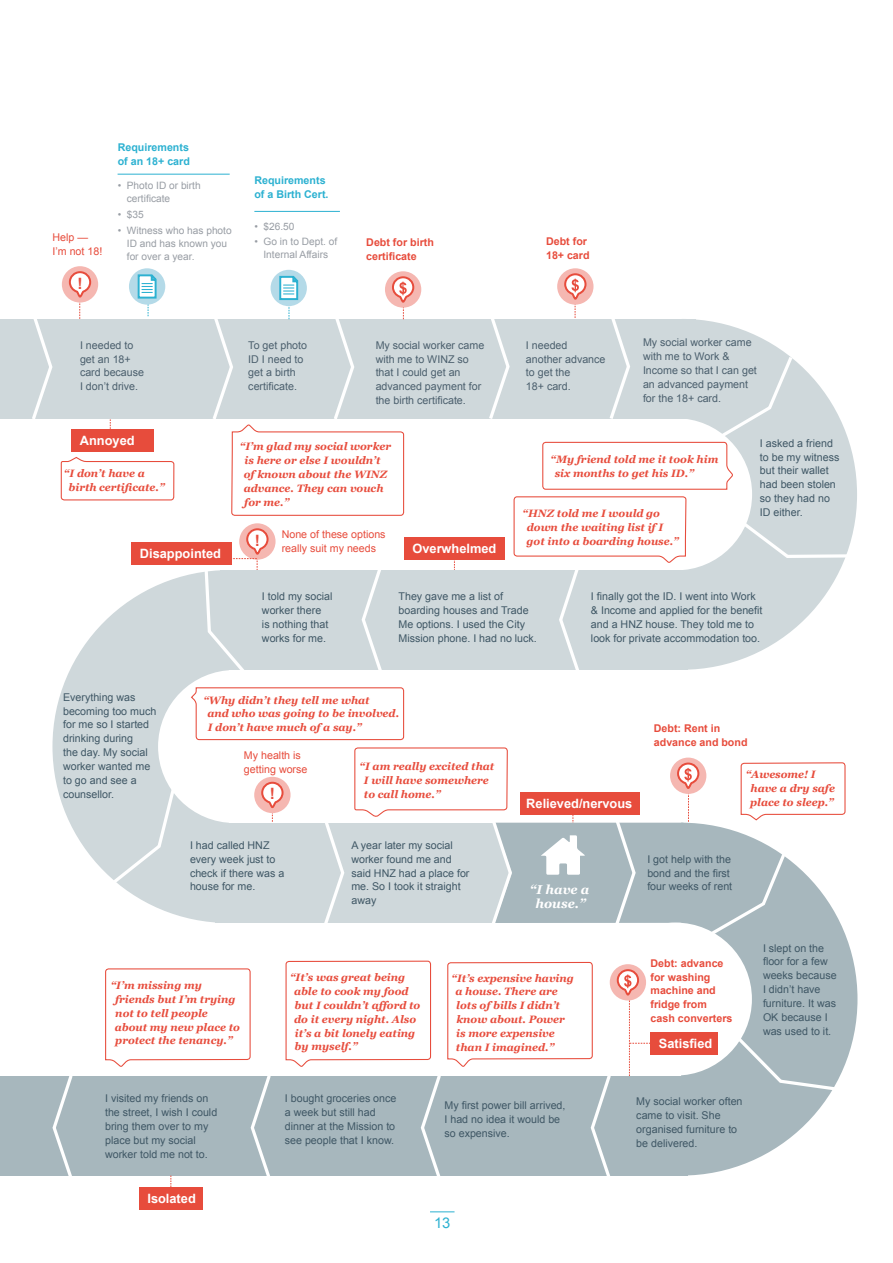
<style>
.page{position:relative;width:893px;height:1263px;background:#fff}
.page>*{position:absolute;margin:0;border:0;box-sizing:border-box;transform-origin:0 0}
.t1{font:700 15.6px "Arial";color:#e74c3c}
.t2{font:14.7px "Arial";color:#2cb1d1}
.t3{font:700 12.75px "Arial";color:#fff}
.t4{font:italic 700 12.75px/14px "Georgia";color:#fff;text-align:center}
.t5{font:10.65px/14px "Arial";color:#3f5765}
.t6{font:italic 700 10.65px/14px "Georgia";color:#e74c3c}
.t7{font:10.65px/14px "Arial";color:#4b5f6d}
.t8{font:700 10.65px/14px "Arial";color:#e74c3c}
.t9{font:10.65px/14px "Arial";color:#e74c3c}
.t10{font:700 10.65px/14px "Arial";color:#2cb1d1}
.t11{font:10.2px/12.8px "Arial";color:#989da4}
</style>
<div class="page">
<div style="left:215px;top:823px;width:472px;height:100px;background:#cfd8db"></div>
<svg style="left:52px;top:574px;width:174px;height:349px;fill:#cfd8db"></svg>
<div style="left:158px;top:670px;width:153px;height:153px;background:#fff;border-radius:50%"></div>
<svg style="left:687px;top:361px;width:170px;height:309px;fill:#cfd8db"></svg>
<div style="left:600px;top:418px;width:152px;height:152px;background:#fff;border-radius:50%"></div>
<svg style="left:686px;top:937px;width:171px;height:238px;fill:#a7b7bd"></svg>
<div style="left:599px;top:922px;width:153px;height:153px;background:#fff;border-radius:50%"></div>
<div style="left:0;top:319px;width:695px;height:100px;background:#cfd8db"></div>
<div style="left:220px;top:570px;width:467px;height:100px;background:#cfd8db"></div>
<div style="left:0;top:1075px;width:687px;height:100px;background:#a7b7bd"></div>
<div style="left:129px;top:268px;width:36px;height:37px;background:#b4dae8;border-radius:50%"></div>
<svg style="left:137px;top:274px;width:21px;height:42px"></svg>
<div style="left:271px;top:270px;width:36px;height:36px;background:#b4dae8;border-radius:50%"></div>
<hr style="left:118px;top:174px;width:112px;height:1px;background:#2cb1d1">
<hr style="left:254px;top:211px;width:86px;height:1px;background:#2cb1d1">
<div style="left:71px;top:429px;width:83px;height:22px;background:#e74c3c"></div>
<div style="left:385px;top:271px;width:36px;height:37px;background:#f5b7b1;border-radius:50%"></div>
<div style="left:557px;top:268px;width:36px;height:37px;background:#f5b7b1;border-radius:50%"></div>
<svg style="left:32px;top:319px;width:21px;height:100px"></svg>
<svg style="left:213px;top:275px;width:202px;height:241px"></svg>
<svg style="left:489px;top:319px;width:21px;height:100px"></svg>
<svg style="left:731px;top:513px;width:124px;height:47px;background:#d6dee0"></svg>
<svg style="left:731px;top:1030px;width:117px;height:64px;background:#b0bfc4"></svg>
<svg style="left:104px;top:779px;width:75px;height:112px;background:#d3dbde"></svg>
<svg style="left:324px;top:823px;width:21px;height:100px"></svg>
<svg style="left:51px;top:1075px;width:25px;height:101px"></svg>
<svg style="left:513px;top:496px;width:174px;height:174px"></svg>
<div style="left:404px;top:537px;width:101px;height:22px;background:#e74c3c"></div>
<div style="left:131px;top:542px;width:101px;height:23px;background:#e74c3c"></div>
<svg style="left:239px;top:523px;width:37px;height:37px"></svg>
<div style="left:62px;top:266px;width:36px;height:36px;background:#f5b7b1;border-radius:50%"></div>
<svg style="left:68px;top:270px;width:24px;height:49px"></svg>
<svg style="left:60px;top:457px;width:115px;height:44px"></svg>
<svg style="left:542px;top:272px;width:253px;height:218px"></svg>
<div style="left:254px;top:777px;width:37px;height:36px;background:#f5b7b1;border-radius:50%"></div>
<svg style="left:260px;top:781px;width:25px;height:41px"></svg>
<div style="left:139px;top:1187px;width:64px;height:22px;background:#e74c3c"></div>
<div style="left:650px;top:1032px;width:68px;height:22px;background:#e74c3c"></div>
<svg style="left:354px;top:747px;width:492px;height:193px"></svg>
<svg style="left:190px;top:527px;width:215px;height:214px"></svg>
<svg style="left:105px;top:968px;width:169px;height:219px"></svg>
<svg style="left:285px;top:960px;width:365px;height:216px"></svg>
<svg style="left:430px;top:1211px;width:24px;height:1px"></svg>
<p class="t9" style="left:52px;top:230px;width:51px">Help —<br>I’m not 18!</p>
<h1 class="t1" style="left:77px;top:273px;width:7px">!</h1>
<p class="t10" style="left:118px;top:140px;width:74px">Requirements of an 18+ card</p>
<p class="t11" style="left:127px;top:180px;width:75px;text-indent:-9px">• Photo ID or birth certificate</p>
<p class="t11" style="left:118px;top:208px;width:28px">• $35</p>
<p class="t11" style="left:127px;top:224px;width:106px;text-indent:-9px">• Witness who has photo<br>ID and has known you for over a year.</p>
<p class="t10" style="left:254px;top:174px;width:76px">Requirements of a Birth Cert.</p>
<p class="t11" style="left:254px;top:220px;width:42px">• $26.50</p>
<p class="t11" style="left:254px;top:236px;width:84px;text-align:center">• Go in to Dept. of<br>Internal Affairs</p>
<p class="t8" style="left:366px;top:235px;width:69px">Debt for birth certificate</p>
<p class="t8" style="left:546px;top:235px;width:45px">Debt for<br>18+ card</p>
<p class="t7" style="left:80px;top:338px;width:66px">I needed to get an 18+ card because<br>I don’t drive.</p>
<p class="t7" style="left:248px;top:338px;width:60px">To get photo<br>ID I need to get a birth certificate.</p>
<p class="t7" style="left:376px;top:338px;width:110px">My social worker came with me to WINZ so that I could get an advanced payment for the birth certificate.</p>
<p class="t7" style="left:643px;top:336px;width:115px">My social worker came with me to Work &amp;<br>Income so that I can get an advanced payment for the 18+ card.</p>
<p class="t7" style="left:526px;top:338px;width:81px">I needed another advance to get the<br>18+ card.</p>
<p class="t3" style="left:80px;top:432px;width:56px">Annoyed</p>
<p class="t5" style="left:760px;top:436px;width:81px">I asked a friend to be my witness but their wallet had been stolen so they had no<br>ID either.</p>
<p class="t6" style="left:244px;top:439px;width:149px;text-indent:-4px">“I’m glad my social worker is here or else I wouldn’t of known about the WINZ advance. They can vouch for me.”</p>
<p class="t6" style="left:555px;top:452px;width:165px;text-indent:-4px">“My friend told me it took him six months to get his ID.”</p>
<p class="t6" style="left:69px;top:465px;width:98px;text-indent:-5px">“I don’t have a birth certificate.”</p>
<p class="t6" style="left:527px;top:506px;width:154px;text-indent:-4px">“HNZ told me I would go down the waiting list if I got into a boarding house.”</p>
<p class="t9" style="left:282px;top:528px;width:105px">None of these options really suit my needs</p>
<h1 class="t1" style="left:255px;top:530px;width:7px">!</h1>
<p class="t3" style="left:413px;top:540px;width:85px">Overwhelmed</p>
<p class="t3" style="left:140px;top:545px;width:83px">Disappointed</p>
<p class="t5" style="left:63px;top:690px;width:95px">Everything was becoming too much for me so I started drinking during<br>the day. My social worker wanted me to go and see a counsellor.</p>
<p class="t5" style="left:262px;top:590px;width:72px">I told my social worker there<br>is nothing that works for me.</p>
<p class="t5" style="left:399px;top:589px;width:140px">They gave me a list of boarding houses and Trade<br>Me options. I used the City<br>Mission phone. I had no luck.</p>
<p class="t6" style="left:207px;top:692px;width:193px;text-indent:-4px">“Why didn’t they tell me what<br>and who was going to be involved.<br>I don’t have much of a say.”</p>
<p class="t5" style="left:591px;top:589px;width:173px">I finally got the ID. I went into Work &amp; Income and applied for the benefit and a HNZ house. They told me to look for private accommodation too.</p>
<p class="t8" style="left:654px;top:722px;width:95px">Debt: Rent in advance and bond</p>
<p class="t9" style="left:244px;top:748px;width:65px">My health is getting worse</p>
<h1 class="t1" style="left:270px;top:783px;width:7px">!</h1>
<p class="t6" style="left:364px;top:759px;width:132px;text-indent:-4px">“I am really excited that<br>I will have somewhere to call home.”</p>
<p class="t5" style="left:190px;top:838px;width:96px">I had called HNZ every week just to check if there was a house for me.</p>
<p class="t5" style="left:351px;top:838px;width:120px">A year later my social worker found me and said HNZ had a place for me. So I took it straight away</p>
<p class="t3" style="left:526px;top:795px;width:108px">Relieved/nervous</p>
<p class="t6" style="left:750px;top:767px;width:86px;text-indent:-5px">“Awesome! I have a dry safe place to sleep.”</p>
<p class="t4" style="left:530px;top:882px;width:61px">“I have a house.”</p>
<p class="t5" style="left:647px;top:852px;width:86px">I got help with the bond and the first four weeks of rent</p>
<p class="t6" style="left:115px;top:978px;width:127px;text-indent:-4px">“I’m missing my friends but I’m trying not to tell people about my new place to protect the tenancy.”</p>
<p class="t5" style="left:105px;top:1091px;width:114px">I visited my friends on the street, I wish I could bring them over to my place but my social worker told me not to.</p>
<p class="t3" style="left:147px;top:1190px;width:50px">Isolated</p>
<p class="t6" style="left:294px;top:970px;width:128px;text-indent:-4px">“It’s was great being able to cook my food but I couldn’t afford to do it every night. Also it’s a bit lonely eating by myself.”</p>
<p class="t6" style="left:455px;top:970px;width:120px;text-indent:-4px">“It’s expensive having a house. There are lots of bills I didn’t know about. Power is more expensive than I imagined.”</p>
<p class="t5" style="left:285px;top:1091px;width:113px">I bought groceries once a week but still had dinner at the Mission to see people that I know.</p>
<p class="t5" style="left:444px;top:1098px;width:123px">My first power bill arrived,<br>I had no idea it would be so expensive.</p>
<h2 class="t2" style="left:434px;top:1213px;width:18px">13</h2>
<p class="t8" style="left:650px;top:956px;width:83px">Debt: advance for washing machine and fridge from cash converters</p>
<p class="t3" style="left:659px;top:1035px;width:55px">Satisfied</p>
<p class="t5" style="left:636px;top:1094px;width:108px">My social worker often came to visit. She organised furniture to be delivered.</p>
<p class="t5" style="left:763px;top:941px;width:75px">I slept on the floor for a few weeks because<br>I didn’t have furniture. It was<br>OK because I was used to it.</p>
</div>
